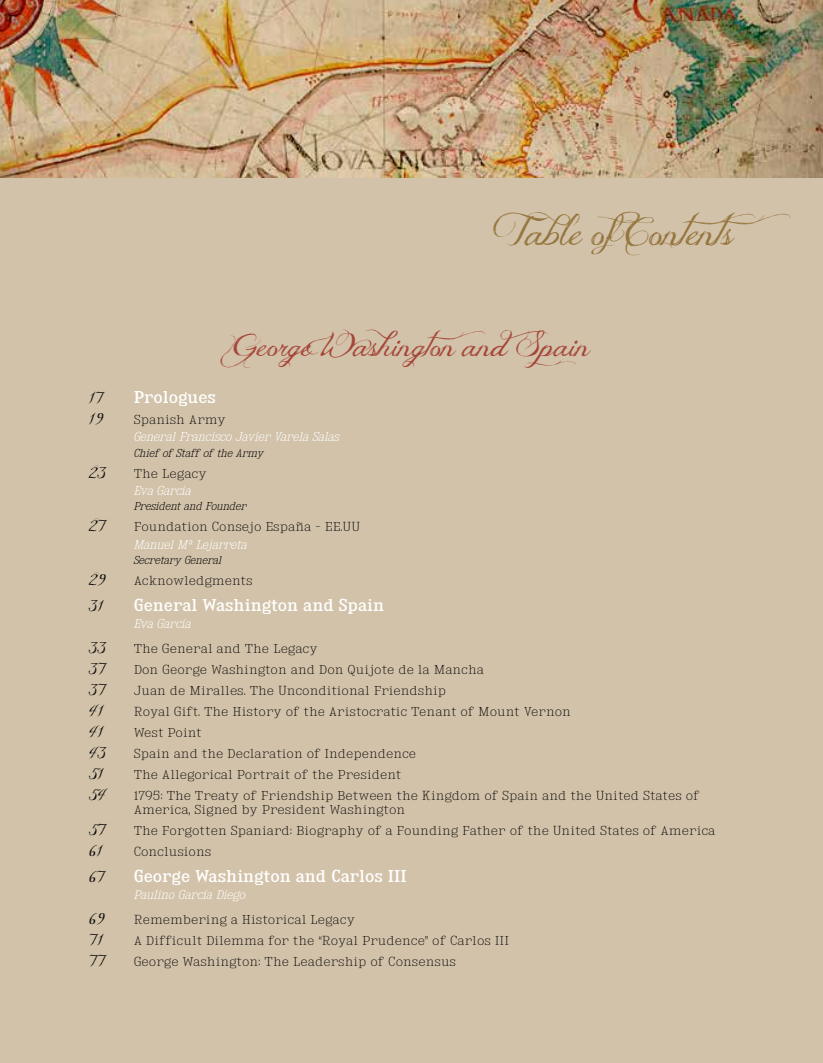
<style>
.page{position:relative;width:823px;height:1063px;background:#fff}
.page>*{position:absolute;margin:0;border:0;box-sizing:border-box;transform-origin:0 0}
.t1{font:37.5px "Jellyka Delicious Cake";color:#95753d}
.t2{font:30px "Jellyka Delicious Cake";color:#a54437}
.t3{font:17.5px "Jellyka Delicious Cake";color:#000}
.t4{font:15px "Kingsbridge Rg";color:#fff}
.t5{font:11.25px/13.8px "Kingsbridge El";color:#000}
.t6{font:italic 11.25px "Kingsbridge El";color:#fff}
.t7{font:italic 10px "Kingsbridge El";color:#000}
</style>
<div class="page">
<div style="left:0;top:0;width:822px;height:1063px;background:#d2c2a9"></div>
<img style="left:0;top:0;width:822px;height:177px">
<h1 class="t1" style="left:497px;top:208px;width:302px">Table ofContents</h1>
<h2 class="t2" style="left:232px;top:326px;width:361px">George Washington andSpain</h2>
<h3 class="t3" style="left:89px;top:386px;width:16px">17</h3>
<h3 class="t4" style="left:134px;top:388px;width:84px">Prologues</h3>
<h3 class="t3" style="left:89px;top:407px;width:17px">19</h3>
<p class="t5" style="left:134px;top:413px;width:94px">Spanish Army</p>
<p class="t6" style="left:134px;top:430px;width:207px">General Francisco Javier Varela Salas</p>
<p class="t7" style="left:134px;top:447px;width:131px">Chief of Staff of the Army</p>
<h3 class="t3" style="left:89px;top:460px;width:19px">23</h3>
<p class="t5" style="left:134px;top:467px;width:74px">The Legacy</p>
<p class="t6" style="left:134px;top:484px;width:59px">Eva Garcia</p>
<p class="t7" style="left:134px;top:500px;width:114px">President and Founder</p>
<h3 class="t3" style="left:89px;top:514px;width:19px">27</h3>
<p class="t5" style="left:134px;top:520px;width:228px">Foundation Consejo España - EE.UU</p>
<p class="t6" style="left:134px;top:537px;width:115px">Manuel Mª Lejarreta</p>
<p class="t7" style="left:134px;top:554px;width:89px">Secretary General</p>
<h3 class="t3" style="left:89px;top:567px;width:19px">29</h3>
<p class="t5" style="left:134px;top:574px;width:120px">Acknowledgments</p>
<h3 class="t3" style="left:89px;top:594px;width:17px">31</h3>
<h3 class="t4" style="left:134px;top:596px;width:252px">General Washington and Spain</h3>
<p class="t6" style="left:134px;top:617px;width:59px">Eva García</p>
<h3 class="t3" style="left:89px;top:635px;width:19px">33</h3>
<p class="t5" style="left:134px;top:642px;width:185px">The General and The Legacy</p>
<h3 class="t3" style="left:89px;top:656px;width:19px">37</h3>
<p class="t5" style="left:134px;top:663px;width:351px">Don George Washington and Don Quijote de la Mancha</p>
<h3 class="t3" style="left:89px;top:677px;width:19px">37</h3>
<p class="t5" style="left:134px;top:684px;width:314px">Juan de Miralles. The Unconditional Friendship</p>
<h3 class="t3" style="left:89px;top:698px;width:17px">41</h3>
<p class="t5" style="left:134px;top:705px;width:438px">Royal Gift. The History of the Aristocratic Tenant of Mount Vernon</p>
<h3 class="t3" style="left:89px;top:719px;width:17px">41</h3>
<p class="t5" style="left:134px;top:726px;width:69px">West Point</p>
<h3 class="t3" style="left:89px;top:741px;width:19px">43</h3>
<p class="t5" style="left:134px;top:747px;width:284px">Spain and the Declaration of Independence</p>
<h3 class="t3" style="left:89px;top:762px;width:17px">51</h3>
<p class="t5" style="left:134px;top:768px;width:269px">The Allegorical Portrait of the President</p>
<h3 class="t3" style="left:89px;top:783px;width:19px">54</h3>
<p class="t5" style="left:134px;top:789px;width:567px">1795: The Treaty of Friendship Between the Kingdom of Spain and the United States of<br>America, Signed by President Washington</p>
<h3 class="t3" style="left:89px;top:817px;width:19px">57</h3>
<p class="t5" style="left:134px;top:824px;width:583px">The Forgotten Spaniard: Biography of a Founding Father of the United States of America</p>
<h3 class="t3" style="left:89px;top:838px;width:16px">61</h3>
<p class="t5" style="left:134px;top:845px;width:79px">Conclusions</p>
<h3 class="t3" style="left:89px;top:865px;width:18px">67</h3>
<h3 class="t4" style="left:134px;top:867px;width:274px">George Washington and Carlos III</h3>
<p class="t6" style="left:134px;top:888px;width:113px">Paulino García Diego</p>
<h3 class="t3" style="left:89px;top:906px;width:18px">69</h3>
<p class="t5" style="left:134px;top:913px;width:223px">Remembering a Historical Legacy</p>
<h3 class="t3" style="left:89px;top:927px;width:16px">71</h3>
<p class="t5" style="left:134px;top:934px;width:377px">A Difficult Dilemma for the “Royal Prudence” of Carlos III</p>
<h3 class="t3" style="left:89px;top:948px;width:18px">77</h3>
<p class="t5" style="left:134px;top:955px;width:323px">George Washington: The Leadership of Consensus</p>
</div>
